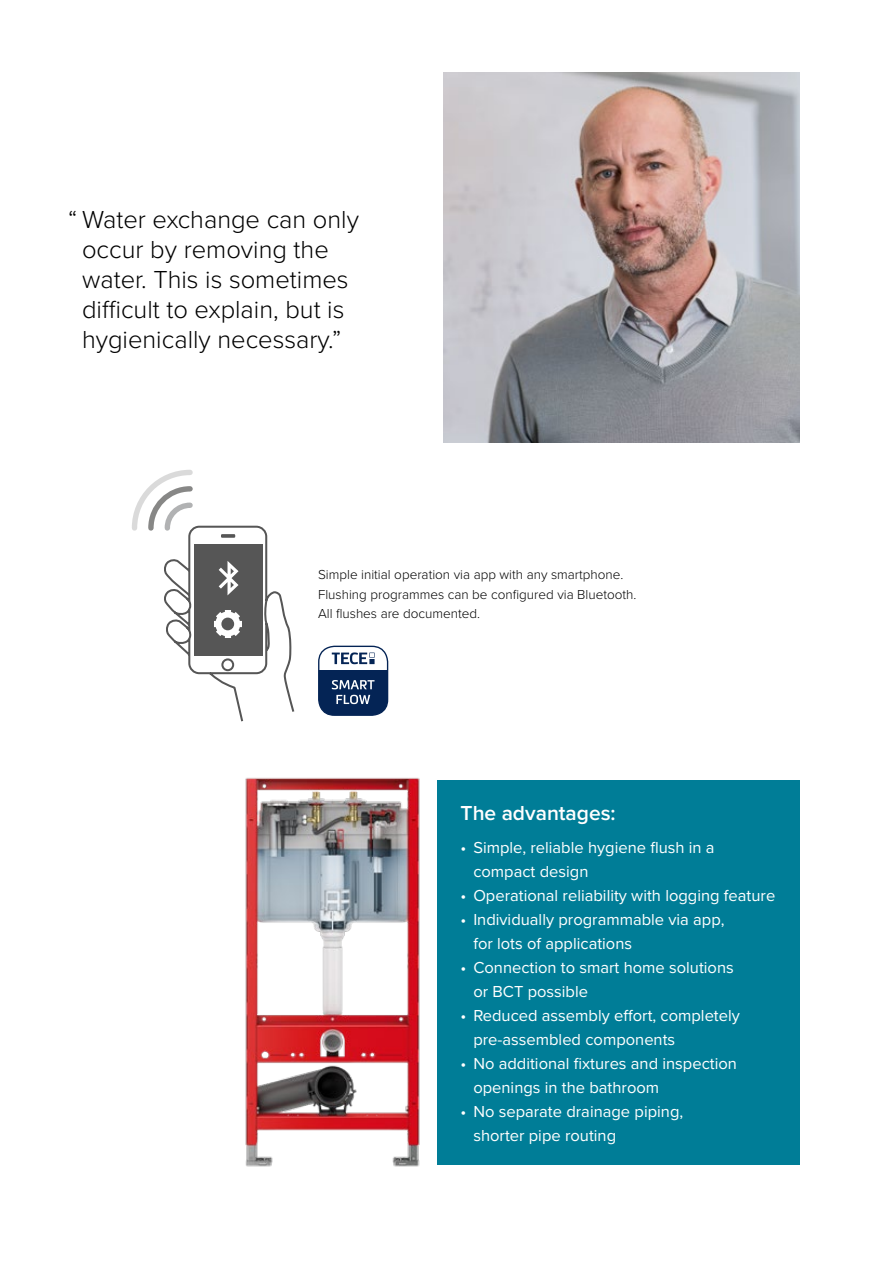
<style>
.page{position:relative;width:893px;height:1263px;background:#fff}
.page>*{position:absolute;margin:0;border:0;box-sizing:border-box;transform-origin:0 0}
.t1{font:300 25.5px/30px "Proxima Nova";color:#000}
.t2{font:600 21px "Proxima Nova";color:#fff}
.t3{font:16.5px/24px "Proxima Nova";color:#fff}
.t4{font:300 13.5px/19.5px "Proxima Nova";color:#000}
</style>
<div class="page">
<img style="left:443px;top:72px;width:356px;height:371px">
<img style="left:245px;top:777px;width:207px;height:390px">
<svg style="left:132px;top:470px;width:163px;height:252px"></svg>
<svg style="left:318px;top:646px;width:70px;height:70px"></svg>
<div style="left:437px;top:780px;width:362px;height:384px;background:#007d97"></div>
<h1 class="t1" style="left:82px;top:204px;width:278px;text-indent:-14px">“ Water exchange can only occur by removing the water. This is sometimes difficult to explain, but is hygienically necessary.”</h1>
<p class="t4" style="left:318px;top:564px;width:320px">Simple initial operation via app with any smartphone.<br>Flushing programmes can be configured via Bluetooth.<br>All flushes are documented.</p>
<p class="t2" style="left:461px;top:797px;width:157px">The advantages:</p>
<p class="t3" style="left:473px;top:834px;width:243px;text-indent:-13px">• Simple, reliable hygiene flush in a compact design</p>
<p class="t3" style="left:461px;top:882px;width:316px">• Operational reliability with logging feature</p>
<p class="t3" style="left:473px;top:906px;width:253px;text-indent:-13px">• Individually programmable via app, for lots of applications</p>
<p class="t3" style="left:473px;top:954px;width:262px;text-indent:-13px">• Connection to smart home solutions or BCT possible</p>
<p class="t3" style="left:473px;top:1002px;width:268px;text-indent:-13px">• Reduced assembly effort, completely pre-assembled components</p>
<p class="t3" style="left:473px;top:1050px;width:265px;text-indent:-13px">• No additional fixtures and inspection openings in the bathroom</p>
<p class="t3" style="left:473px;top:1099px;width:211px;text-indent:-13px">• No separate drainage piping, shorter pipe routing</p>
</div>
